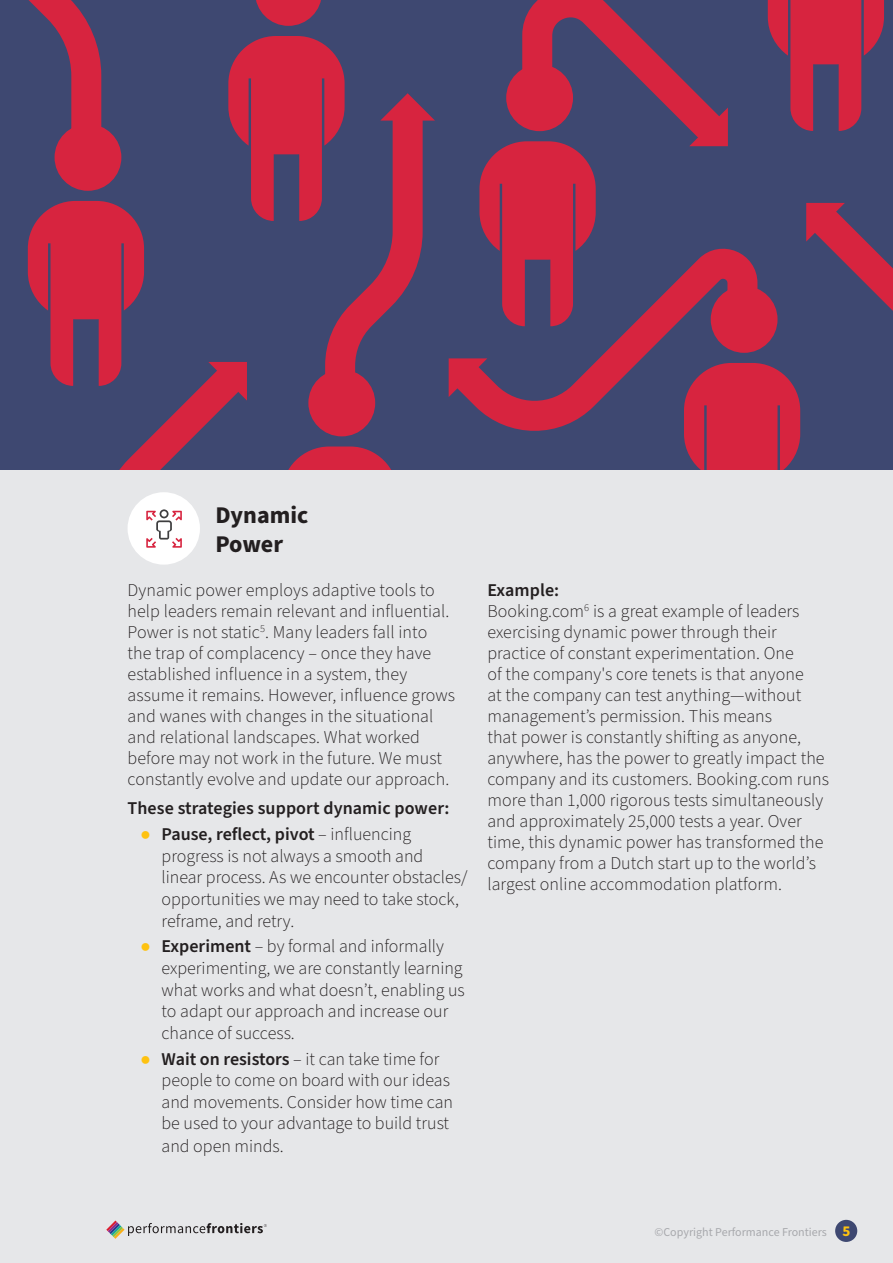
<style>
.page{position:relative;width:893px;height:1263px;background:#3e4871}
.page>*{position:absolute;margin:0;border:0;box-sizing:border-box;transform-origin:0 0}
.Heading_2{font:700 24px/28.8px "Source Sans Pro";color:#231f20}
.Body{font:300 18px/21px "Source Sans Pro";letter-spacing:.005em;color:#231f20}
.Body-2{font:600 18px "Source Sans Pro";letter-spacing:.005em;color:#231f20}
.t1{font:12px "Source Sans Pro";color:#a8a9ad}
.s1{font-family:"Arial";font-weight:400;color:#fec210}
.s2{font-weight:600}
.s3{font-weight:700;font-size:15px;color:#fec210}
</style>
<div class="page">
<div style="left:55px;top:124px;width:66px;height:67px;background:#d7243f;border-radius:50%"></div>
<svg style="left:28px;top:201px;width:116px;height:185px"></svg>
<div style="left:308px;top:370px;width:67px;height:66px;background:#d7243f;border-radius:50%"></div>
<svg style="left:282px;top:446px;width:116px;height:25px"></svg>
<svg style="left:256px;top:0;width:65px;height:26px"></svg>
<svg style="left:73px;top:336px;width:200px;height:135px"></svg>
<svg style="left:208px;top:36px;width:227px;height:390px"></svg>
<svg style="left:28px;top:0;width:88px;height:183px"></svg>
<svg style="left:449px;top:0;width:444px;height:471px"></svg>
<div style="left:0;top:471px;width:893px;height:792px;background:#e6e7e9"></div>
<div style="left:835px;top:1220px;width:22px;height:22px;background:#3e4871;border-radius:50%"></div>
<svg style="left:106px;top:1220px;width:161px;height:19px"></svg>
<div style="left:128px;top:492px;width:72px;height:73px;background:#fff;border-radius:50%"></div>
<svg style="left:146px;top:509px;width:36px;height:39px"></svg>
<p class="Heading_2" style="left:215px;top:502px;width:95px">Dynamic<br>Power</p>
<p class="Body" style="left:128px;top:580px;width:329px">Dynamic power employs adaptive tools to help leaders remain relevant and influential.<br>Power is not static<sup>5</sup>. Many leaders fall into the trap of complacency – once they have established influence in a system, they assume it remains. However, influence grows and wanes with changes in the situational and relational landscapes. What worked before may not work in the future. We must constantly evolve and update our approach.</p>
<p class="Body-2" style="left:128px;top:796px;width:323px">These strategies support dynamic power:</p>
<p class="Body" style="left:162px;top:824px;width:307px;line-height:21.6px;text-indent:-21px"><span class="s1">●</span> <span class="s2">Pause, reflect, pivot</span> – influencing progress is not always a smooth and linear process. As we encounter obstacles/ opportunities we may need to take stock, reframe, and retry.</p>
<p class="Body" style="left:162px;top:936px;width:305px;line-height:21.6px;text-indent:-21px"><span class="s1">●</span> <span class="s2">Experiment</span> – by formal and informally experimenting, we are constantly learning what works and what doesn’t, enabling us to adapt our approach and increase our chance of success.</p>
<p class="Body" style="left:162px;top:1048px;width:293px;line-height:21.9px;text-indent:-21px"><span class="s1">●</span> <span class="s2">Wait on resistors</span> – it can take time for people to come on board with our ideas and movements. Consider how time can be used to your advantage to build trust and open minds.</p>
<p class="Body-2" style="left:487px;top:578px;width:73px">Example:</p>
<p class="Body" style="left:487px;top:601px;width:343px">Booking.com<sup>6</sup> is a great example of leaders exercising dynamic power through their practice of constant experimentation. One<br>of the company's core tenets is that anyone<br>at the company can test anything—without management’s permission. This means<br>that power is constantly shifting as anyone, anywhere, has the power to greatly impact the company and its customers. Booking.com runs more than 1,000 rigorous tests simultaneously and approximately 25,000 tests a year. Over time, this dynamic power has transformed the company from a Dutch start up to the world’s largest online accommodation platform.</p>
<p class="t1" style="left:654px;top:1224px;width:197px">©Copyright Performance Frontiers <span class="s3">5</span></p>
</div>
